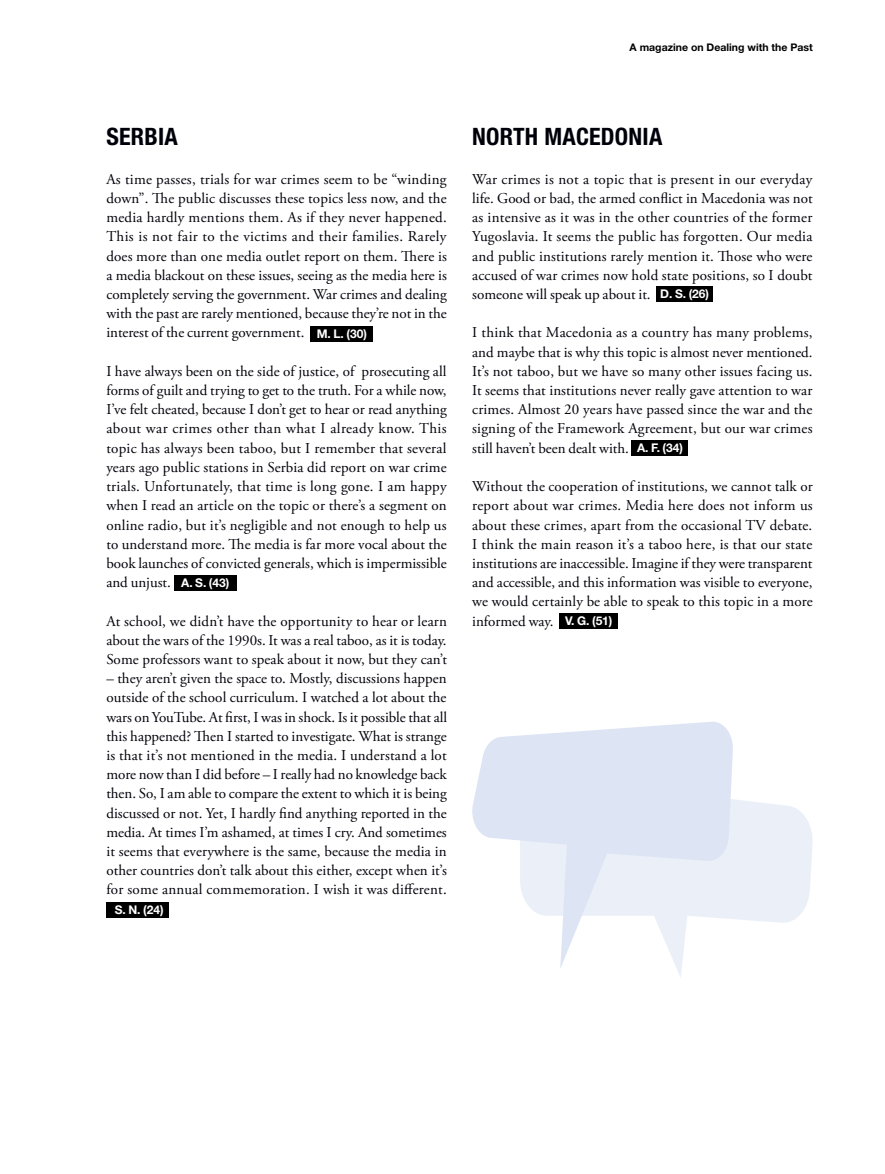
<style>
.page{position:relative;width:885px;height:1174px;background:#fff}
.page>*{position:absolute;margin:0;border:0;box-sizing:border-box;transform-origin:0 0}
.t1{font:700 condensed 24px "Helvetica Neue LT Pro";letter-spacing:.01em;color:#00000a}
.t2{font:15px/19.2px "Adobe Garamond Pro";letter-spacing:.005em;color:#00000a;text-align:justify}
.t3{font:700 12px "Helvetica Neue LT Std";color:#fff}
.t4{font:700 10.5px "Helvetica Neue LT Pro";color:#000}
.s1{font-family:"Helvetica Neue LT Std";font-weight:700;font-size:12px;color:#fff}
</style>
<div class="page">
<div style="left:310px;top:326px;width:63px;height:15px;background:#000"></div>
<div style="left:174px;top:575px;width:63px;height:16px;background:#000"></div>
<div style="left:106px;top:902px;width:63px;height:16px;background:#000"></div>
<div style="left:656px;top:286px;width:56px;height:15px;background:#000"></div>
<div style="left:631px;top:440px;width:57px;height:15px;background:#000"></div>
<div style="left:559px;top:613px;width:59px;height:16px;background:#000"></div>
<svg style="left:677px;top:799px;width:136px;height:178px;fill:#eaeff8"></svg>
<svg style="left:472px;top:721px;width:260px;height:248px;fill:#dde5f4"></svg>
<p class="t4" style="left:629px;top:41px;width:185px">A magazine on Dealing with the Past</p>
<h1 class="t1" style="left:106px;top:122px;width:73px">SERBIA</h1>
<p class="t2" style="left:106px;top:170px;width:342px">As time passes, trials for war crimes seem to be “winding down”. The public discusses these topics less now, and the media hardly mentions them. As if they never happened.<br>This is not fair to the victims and their families. Rarely does more than one media outlet report on them. There is a media blackout on these issues, seeing as the media here is completely serving the government. War crimes and dealing with the past are rarely mentioned, because they’re not in the interest of the current government. <span class="s1">M. L. (30)</span></p>
<p class="t2" style="left:106px;top:362px;width:342px">I have always been on the side of justice, of prosecuting all forms of guilt and trying to get to the truth. For a while now, I’ve felt cheated, because I don’t get to hear or read anything about war crimes other than what I already know. This topic has always been taboo, but I remember that several years ago public stations in Serbia did report on war crime trials. Unfortunately, that time is long gone. I am happy when I read an article on the topic or there’s a segment on online radio, but it’s negligible and not enough to help us to understand more. The media is far more vocal about the book launches of convicted generals, which is impermissible and unjust. <span class="s1">A. S. (43)</span></p>
<p class="t2" style="left:106px;top:612px;width:342px">At school, we didn’t have the opportunity to hear or learn about the wars of the 1990s. It was a real taboo, as it is today.<br>Some professors want to speak about it now, but they can’t</p>
<p class="t2" style="left:106px;top:669px;width:342px">– they aren’t given the space to. Mostly, discussions happen outside of the school curriculum. I watched a lot about the wars on YouTube. At first, I was in shock. Is it possible that all this happened? Then I started to investigate. What is strange is that it’s not mentioned in the media. I understand a lot more now than I did before – I really had no knowledge back then. So, I am able to compare the extent to which it is being discussed or not. Yet, I hardly find anything reported in the media. At times I’m ashamed, at times I cry. And sometimes it seems that everywhere is the same, because the media in other countries don’t talk about this either, except when it’s for some annual commemoration. I wish it was different.</p>
<p class="t3" style="left:115px;top:902px;width:50px">S. N. (24)</p>
<h1 class="t1" style="left:472px;top:122px;width:191px">NORTH MACEDONIA</h1>
<p class="t2" style="left:472px;top:170px;width:342px">War crimes is not a topic that is present in our everyday life. Good or bad, the armed conflict in Macedonia was not as intensive as it was in the other countries of the former Yugoslavia. It seems the public has forgotten. Our media and public institutions rarely mention it. Those who were accused of war crimes now hold state positions, so I doubt someone will speak up about it. <span class="s1">D. S. (26)</span></p>
<p class="t2" style="left:472px;top:324px;width:342px">I think that Macedonia as a country has many problems, and maybe that is why this topic is almost never mentioned.<br>It’s not taboo, but we have so many other issues facing us.<br>It seems that institutions never really gave attention to war crimes. Almost 20 years have passed since the war and the signing of the Framework Agreement, but our war crimes still haven’t been dealt with. <span class="s1">A. F. (34)</span></p>
<p class="t2" style="left:472px;top:477px;width:342px">Without the cooperation of institutions, we cannot talk or report about war crimes. Media here does not inform us about these crimes, apart from the occasional TV debate.<br>I think the main reason it’s a taboo here, is that our state institutions are inaccessible. Imagine if they were transparent and accessible, and this information was visible to everyone, we would certainly be able to speak to this topic in a more informed way. <span class="s1">V. G. (51)</span></p>
</div>
